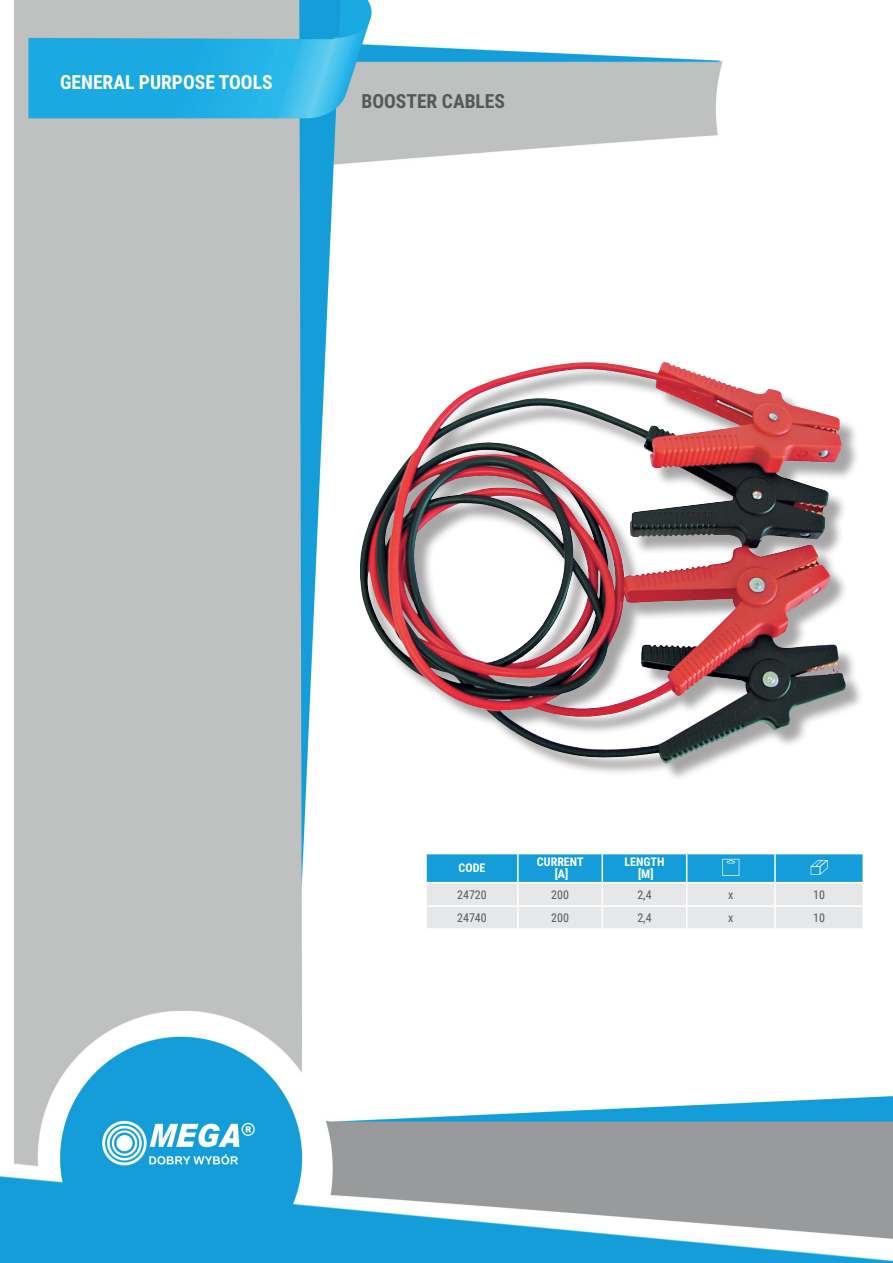
<style>
.page{position:relative;width:893px;height:1263px;background:#fff}
.page>*{position:absolute;margin:0;border:0;box-sizing:border-box;transform-origin:0 0}
.t1{font:700 19.5px "Roboto Condensed";color:#fff}
.t2{font:700 19.5px "Roboto Condensed";color:#57585a}
.t3{font:12px "Roboto Condensed";color:#57585a}
.t4{font:700 12px/12px "Roboto Condensed";color:#fff;text-align:center}
</style>
<div class="page">
<img style="left:0;top:0;width:893px;height:1263px">
<div style="left:362px;top:365px;width:502px;height:416px;background:#231f20;opacity:.4"></div>
<img style="left:360px;top:362px;width:486px;height:401px">
<hr style="left:425px;top:854px;width:2px;height:28px;background:#fff">
<hr style="left:425px;top:883px;width:2px;height:22px;background:#fff">
<hr style="left:425px;top:907px;width:2px;height:21px;background:#fff">
<hr style="left:862px;top:854px;width:2px;height:28px;background:#fff">
<hr style="left:862px;top:883px;width:2px;height:22px;background:#fff">
<hr style="left:862px;top:907px;width:2px;height:21px;background:#fff">
<hr style="left:775px;top:853px;width:89px;height:1px;background:#fff">
<hr style="left:425px;top:853px;width:93px;height:1px;background:#fff">
<hr style="left:425px;top:882px;width:93px;height:1px;background:#fff">
<hr style="left:775px;top:882px;width:89px;height:1px;background:#fff">
<hr style="left:425px;top:905px;width:93px;height:2px;background:#fff">
<hr style="left:775px;top:905px;width:89px;height:2px;background:#fff">
<hr style="left:425px;top:928px;width:93px;height:2px;background:#fff">
<hr style="left:518px;top:928px;width:84px;height:2px;background:#fff">
<hr style="left:602px;top:928px;width:85px;height:2px;background:#fff">
<hr style="left:687px;top:928px;width:88px;height:2px;background:#fff">
<hr style="left:775px;top:928px;width:89px;height:2px;background:#fff">
<svg style="left:426px;top:853px;width:437px;height:75px;background:#9ccee4"></svg>
<h1 class="t1" style="left:60px;top:69px;width:214px">GENERAL PURPOSE TOOLS</h1>
<h1 class="t2" style="left:361px;top:88px;width:145px">BOOSTER CABLES</h1>
<p class="t4" style="left:459px;top:862px;width:28px">CODE</p>
<p class="t4" style="left:537px;top:856px;width:48px">CURRENT [A]</p>
<p class="t4" style="left:624px;top:856px;width:41px">LENGTH [M]</p>
<p class="t3" style="left:457px;top:886px;width:31px">24720</p>
<p class="t3" style="left:551px;top:886px;width:19px">200</p>
<p class="t3" style="left:637px;top:886px;width:16px">2,4</p>
<p class="t3" style="left:728px;top:886px;width:7px">x</p>
<p class="t3" style="left:813px;top:886px;width:13px">10</p>
<p class="t3" style="left:457px;top:909px;width:31px">24740</p>
<p class="t3" style="left:551px;top:909px;width:19px">200</p>
<p class="t3" style="left:637px;top:909px;width:16px">2,4</p>
<p class="t3" style="left:728px;top:909px;width:7px">x</p>
<p class="t3" style="left:813px;top:909px;width:13px">10</p>
</div>
